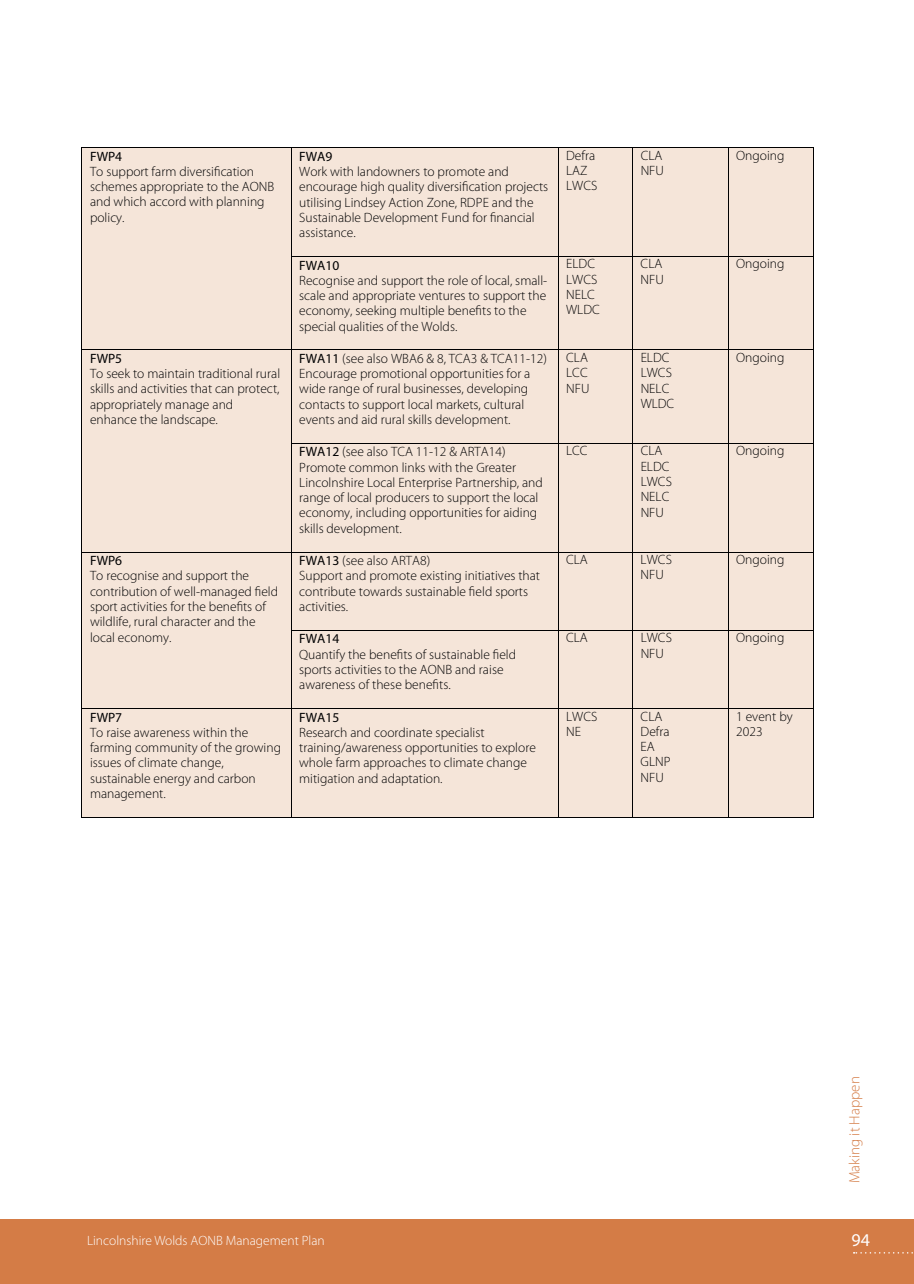
<style>
.page{position:relative;width:914px;height:1284px;background:#fff}
.page>*{position:absolute;margin:0;border:0;box-sizing:border-box;transform-origin:0 0}
.t1{font:18px "Myriad Pro";color:#fff}
.t2{font:300 15px "Myriad Pro";color:#d47c46}
.t3{font:300 13.5px/15.3px "Myriad Pro";color:#000001}
.t4{font:300 13.5px "Myriad Pro";color:#fff}
.t5{font:13.5px "Myriad Pro";color:#000001}
.s1{font-weight:400}
</style>
<div class="page">
<div style="left:82px;top:147px;width:731px;height:670px;background:#f5e5d9"></div>
<div style="left:0;top:1219px;width:914px;height:65px;background:#d47c46"></div>
<svg style="left:853px;top:1252px;width:59px;height:1px"></svg>
<hr style="left:82px;top:147px;width:209px;height:1px;background:#000001">
<hr style="left:291px;top:147px;width:266px;height:1px;background:#000001">
<hr style="left:558px;top:147px;width:74px;height:1px;background:#000001">
<hr style="left:633px;top:147px;width:95px;height:1px;background:#000001">
<hr style="left:728px;top:147px;width:85px;height:1px;background:#000001">
<hr style="left:82px;top:148px;width:1px;height:108px;background:#000001">
<hr style="left:291px;top:148px;width:1px;height:108px;background:#000001">
<hr style="left:557px;top:148px;width:1px;height:108px;background:#000001">
<hr style="left:632px;top:148px;width:1px;height:108px;background:#000001">
<hr style="left:728px;top:148px;width:1px;height:108px;background:#000001">
<hr style="left:813px;top:148px;width:1px;height:108px;background:#000001">
<hr style="left:291px;top:256px;width:266px;height:1px;background:#000001">
<hr style="left:558px;top:256px;width:74px;height:1px;background:#000001">
<hr style="left:633px;top:256px;width:95px;height:1px;background:#000001">
<hr style="left:728px;top:256px;width:85px;height:1px;background:#000001">
<hr style="left:82px;top:257px;width:1px;height:92px;background:#000001">
<hr style="left:291px;top:257px;width:1px;height:92px;background:#000001">
<hr style="left:557px;top:257px;width:1px;height:92px;background:#000001">
<hr style="left:632px;top:257px;width:1px;height:92px;background:#000001">
<hr style="left:728px;top:257px;width:1px;height:92px;background:#000001">
<hr style="left:813px;top:257px;width:1px;height:92px;background:#000001">
<hr style="left:82px;top:349px;width:209px;height:1px;background:#000001">
<hr style="left:291px;top:349px;width:266px;height:1px;background:#000001">
<hr style="left:558px;top:349px;width:74px;height:1px;background:#000001">
<hr style="left:633px;top:349px;width:95px;height:1px;background:#000001">
<hr style="left:728px;top:349px;width:85px;height:1px;background:#000001">
<hr style="left:82px;top:350px;width:1px;height:93px;background:#000001">
<hr style="left:291px;top:350px;width:1px;height:93px;background:#000001">
<hr style="left:557px;top:350px;width:1px;height:93px;background:#000001">
<hr style="left:632px;top:350px;width:1px;height:93px;background:#000001">
<hr style="left:728px;top:350px;width:1px;height:93px;background:#000001">
<hr style="left:813px;top:350px;width:1px;height:93px;background:#000001">
<hr style="left:291px;top:443px;width:266px;height:1px;background:#000001">
<hr style="left:558px;top:443px;width:74px;height:1px;background:#000001">
<hr style="left:633px;top:443px;width:95px;height:1px;background:#000001">
<hr style="left:728px;top:443px;width:85px;height:1px;background:#000001">
<hr style="left:82px;top:443px;width:1px;height:108px;background:#000001">
<hr style="left:291px;top:443px;width:1px;height:108px;background:#000001">
<hr style="left:557px;top:443px;width:1px;height:108px;background:#000001">
<hr style="left:632px;top:443px;width:1px;height:108px;background:#000001">
<hr style="left:728px;top:443px;width:1px;height:108px;background:#000001">
<hr style="left:813px;top:443px;width:1px;height:108px;background:#000001">
<hr style="left:82px;top:551px;width:209px;height:1px;background:#000001">
<hr style="left:291px;top:551px;width:266px;height:1px;background:#000001">
<hr style="left:558px;top:551px;width:74px;height:1px;background:#000001">
<hr style="left:633px;top:551px;width:95px;height:1px;background:#000001">
<hr style="left:728px;top:551px;width:85px;height:1px;background:#000001">
<hr style="left:82px;top:552px;width:1px;height:78px;background:#000001">
<hr style="left:291px;top:552px;width:1px;height:78px;background:#000001">
<hr style="left:557px;top:552px;width:1px;height:78px;background:#000001">
<hr style="left:632px;top:552px;width:1px;height:78px;background:#000001">
<hr style="left:728px;top:552px;width:1px;height:78px;background:#000001">
<hr style="left:813px;top:552px;width:1px;height:78px;background:#000001">
<hr style="left:291px;top:630px;width:266px;height:1px;background:#000001">
<hr style="left:558px;top:630px;width:74px;height:1px;background:#000001">
<hr style="left:633px;top:630px;width:95px;height:1px;background:#000001">
<hr style="left:728px;top:630px;width:85px;height:1px;background:#000001">
<hr style="left:82px;top:630px;width:1px;height:78px;background:#000001">
<hr style="left:291px;top:630px;width:1px;height:78px;background:#000001">
<hr style="left:557px;top:630px;width:1px;height:78px;background:#000001">
<hr style="left:632px;top:630px;width:1px;height:78px;background:#000001">
<hr style="left:728px;top:630px;width:1px;height:78px;background:#000001">
<hr style="left:813px;top:630px;width:1px;height:78px;background:#000001">
<hr style="left:82px;top:708px;width:209px;height:1px;background:#000001">
<hr style="left:291px;top:708px;width:266px;height:1px;background:#000001">
<hr style="left:558px;top:708px;width:74px;height:1px;background:#000001">
<hr style="left:633px;top:708px;width:95px;height:1px;background:#000001">
<hr style="left:728px;top:708px;width:85px;height:1px;background:#000001">
<hr style="left:82px;top:709px;width:1px;height:108px;background:#000001">
<hr style="left:82px;top:817px;width:209px;height:1px;background:#000001">
<hr style="left:291px;top:709px;width:1px;height:108px;background:#000001">
<hr style="left:291px;top:817px;width:266px;height:1px;background:#000001">
<hr style="left:557px;top:709px;width:1px;height:108px;background:#000001">
<hr style="left:558px;top:817px;width:74px;height:1px;background:#000001">
<hr style="left:632px;top:709px;width:1px;height:108px;background:#000001">
<hr style="left:633px;top:817px;width:95px;height:1px;background:#000001">
<hr style="left:728px;top:709px;width:1px;height:108px;background:#000001">
<hr style="left:728px;top:817px;width:85px;height:1px;background:#000001">
<hr style="left:813px;top:709px;width:1px;height:108px;background:#000001">
<p class="t5" style="left:90px;top:148px;width:34px">FWP4</p>
<p class="t3" style="left:90px;top:164px;width:186px">To support farm diversification schemes appropriate to the AONB and which accord with planning policy.</p>
<p class="t5" style="left:90px;top:350px;width:34px">FWP5</p>
<p class="t3" style="left:90px;top:366px;width:192px">To seek to maintain traditional rural skills and activities that can protect, appropriately manage and enhance the landscape.</p>
<p class="t5" style="left:90px;top:552px;width:34px">FWP6</p>
<p class="t3" style="left:90px;top:568px;width:190px">To recognise and support the contribution of well-managed field sport activities for the benefits of wildlife, rural character and the local economy.</p>
<p class="t5" style="left:90px;top:709px;width:34px">FWP7</p>
<p class="t3" style="left:90px;top:725px;width:192px">To raise awareness within the farming community of the growing issues of climate change, sustainable energy and carbon management.</p>
<p class="t5" style="left:299px;top:148px;width:35px">FWA9</p>
<p class="t3" style="left:299px;top:164px;width:250px">Work with landowners to promote and encourage high quality diversification projects utilising Lindsey Action Zone, RDPE and the Sustainable Development Fund for financial assistance.</p>
<p class="t5" style="left:299px;top:257px;width:42px">FWA10</p>
<p class="t3" style="left:299px;top:273px;width:249px">Recognise and support the role of local, small&shy;scale and appropriate ventures to support the economy, seeking multiple benefits to the special qualities of the Wolds.</p>
<p class="t3" style="left:566px;top:148px;width:33px">Defra<br>LAZ<br>LWCS</p>
<p class="t3" style="left:640px;top:148px;width:25px">CLA<br>NFU</p>
<p class="t3" style="left:736px;top:148px;width:50px">Ongoing</p>
<p class="t3" style="left:566px;top:256px;width:35px">ELDC<br>LWCS<br>NELC<br>WLDC</p>
<p class="t3" style="left:640px;top:256px;width:25px">CLA<br>NFU</p>
<p class="t3" style="left:736px;top:256px;width:50px">Ongoing</p>
<p class="t3" style="left:299px;top:351px;width:249px"><span class="s1">FWA11</span> (see also WBA6 &amp; 8, TCA3 &amp; TCA11-12)<br>Encourage promotional opportunities for a wide range of rural businesses, developing contacts to support local markets, cultural events and aid rural skills development.</p>
<p class="t3" style="left:566px;top:350px;width:25px">CLA<br>LCC<br>NFU</p>
<p class="t3" style="left:640px;top:350px;width:35px">ELDC<br>LWCS<br>NELC<br>WLDC</p>
<p class="t3" style="left:736px;top:350px;width:50px">Ongoing</p>
<p class="t3" style="left:299px;top:444px;width:245px"><span class="s1">FWA12</span> (see also TCA 11-12 &amp; ARTA14)<br>Promote common links with the Greater Lincolnshire Local Enterprise Partnership, and range of local producers to support the local economy, including opportunities for aiding skills development.</p>
<p class="t3" style="left:566px;top:443px;width:23px">LCC</p>
<p class="t3" style="left:640px;top:443px;width:33px">CLA<br>ELDC<br>LWCS<br>NELC<br>NFU</p>
<p class="t3" style="left:736px;top:443px;width:50px">Ongoing</p>
<p class="t3" style="left:299px;top:553px;width:242px"><span class="s1">FWA13</span> (see also ARTA8)<br>Support and promote existing initiatives that contribute towards sustainable field sports activities.</p>
<p class="t3" style="left:566px;top:552px;width:23px">CLA</p>
<p class="t3" style="left:640px;top:552px;width:33px">LWCS<br>NFU</p>
<p class="t3" style="left:736px;top:552px;width:50px">Ongoing</p>
<p class="t5" style="left:299px;top:630px;width:42px">FWA14</p>
<p class="t3" style="left:299px;top:646px;width:218px">Quantify the benefits of sustainable field sports activities to the AONB and raise awareness of these benefits.</p>
<p class="t3" style="left:566px;top:630px;width:23px">CLA</p>
<p class="t3" style="left:640px;top:630px;width:33px">LWCS<br>NFU</p>
<p class="t3" style="left:736px;top:630px;width:50px">Ongoing</p>
<p class="t5" style="left:299px;top:709px;width:42px">FWA15</p>
<p class="t3" style="left:299px;top:725px;width:238px">Research and coordinate specialist training/awareness opportunities to explore whole farm approaches to climate change mitigation and adaptation.</p>
<p class="t3" style="left:566px;top:708px;width:33px">LWCS<br>NE</p>
<p class="t3" style="left:640px;top:708px;width:31px">CLA<br>Defra<br>EA<br>GLNP<br>NFU</p>
<p class="t3" style="left:736px;top:708px;width:58px">1 event by<br>2023</p>
<p class="t2" style="left:846px;top:1183px;width:109px;rotate:-90deg">Making it Happen</p>
<p class="t4" style="left:87px;top:1232px;width:239px">Lincolnshire Wolds AONB Management Plan</p>
<h1 class="t1" style="left:851px;top:1228px;width:20px">94</h1>
</div>
